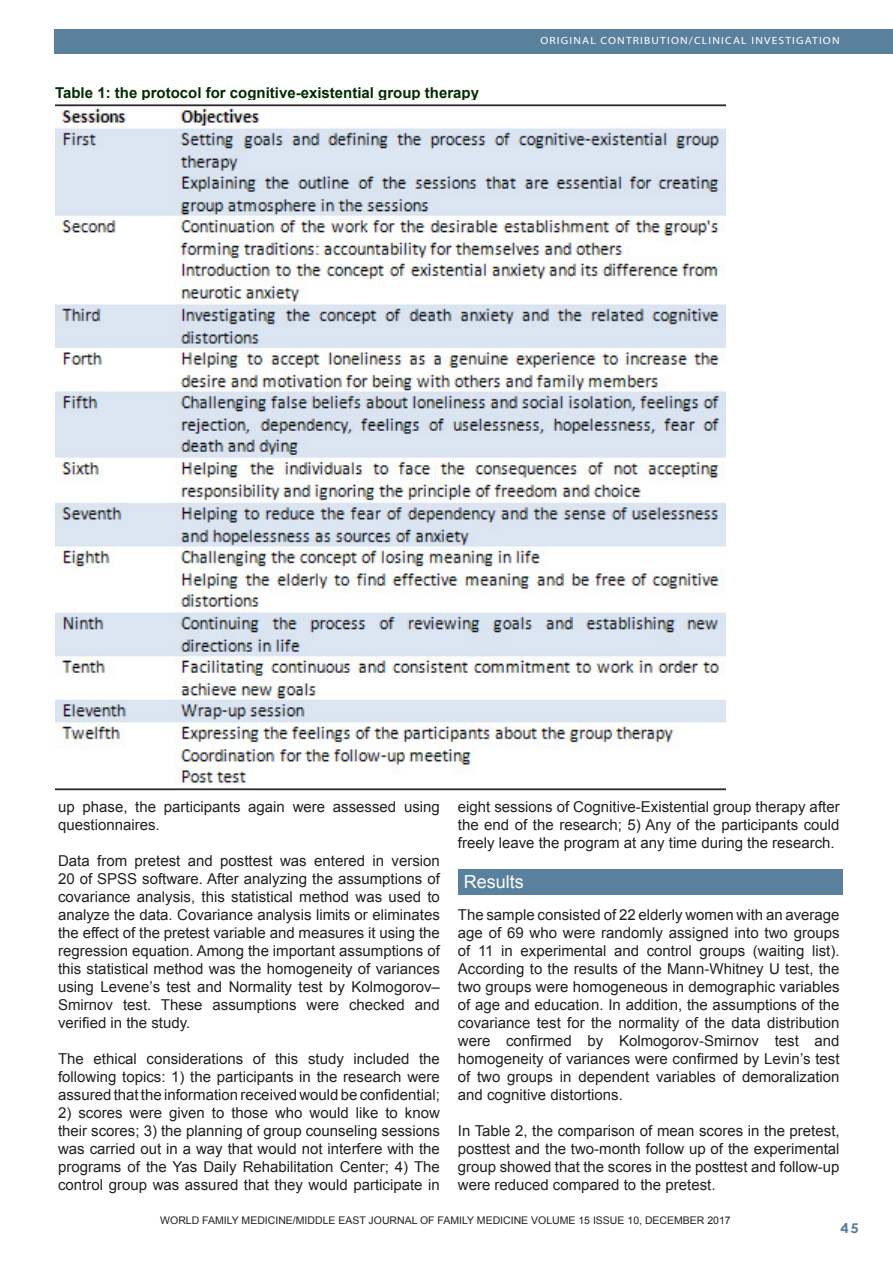
<style>
.page{position:relative;width:893px;height:1263px;background:#fff}
.page>*{position:absolute;margin:0;border:0;box-sizing:border-box;transform-origin:0 0}
.Footnote_Text{font:18px "Arial";color:#fff}
.Footnote_Text-2{font:15px/18px "Arial";color:#231f20;text-align:justify}
.Footnote_Text-3{font:700 15px "Arial";color:#002d00}
.t1{font:700 13.5px "Century Gothic";color:#59809c;scale:1.1 1}
.Footnote_Text-4{font:10.5px "Arial";color:#231f20}
.t2{font:10.5px "Myriad";letter-spacing:.1em;color:#fff;scale:1.1 1}
</style>
<div class="page">
<div style="left:54px;top:30px;width:839px;height:24px;background:#59809c"></div>
<img style="left:55px;top:101px;width:671px;height:690px">
<div style="left:458px;top:869px;width:385px;height:25px;background:#59809c"></div>
<p class="Footnote_Text-3" style="left:55px;top:83px;width:425px">Table 1: the protocol for cognitive-existential group therapy</p>
<p class="t2" style="left:540px;top:35px;width:273px">ORIGINAL CONTRIBUTION/CLINICAL INVESTIGATION</p>
<p class="Footnote_Text-2" style="left:58px;top:798px;width:383px">up phase, the participants again were assessed using questionnaires.</p>
<p class="Footnote_Text-2" style="left:58px;top:852px;width:383px">Data from pretest and posttest was entered in version 20 of SPSS software. After analyzing the assumptions of covariance analysis, this statistical method was used to analyze the data. Covariance analysis limits or eliminates the effect of the pretest variable and measures it using the regression equation. Among the important assumptions of this statistical method was the homogeneity of variances using Levene’s test and Normality test by Kolmogorov– Smirnov test. These assumptions were checked and verified in the study.</p>
<p class="Footnote_Text-2" style="left:58px;top:1050px;width:383px">The ethical considerations of this study included the following topics: 1) the participants in the research were assured that the information received would be confidential;</p>
<p class="Footnote_Text-2" style="left:58px;top:1104px;width:383px">2) scores were given to those who would like to know their scores; 3) the planning of group counseling sessions was carried out in a way that would not interfere with the programs of the Yas Daily Rehabilitation Center; 4) The control group was assured that they would participate in</p>
<p class="Footnote_Text-2" style="left:458px;top:798px;width:383px">eight sessions of Cognitive-Existential group therapy after the end of the research; 5) Any of the participants could freely leave the program at any time during the research.</p>
<p class="Footnote_Text" style="left:464px;top:870px;width:62px">Results</p>
<p class="Footnote_Text-2" style="left:458px;top:905px;width:383px">The sample consisted of 22 elderly women with an average age of 69 who were randomly assigned into two groups of 11 in experimental and control groups (waiting list).<br>According to the results of the Mann-Whitney U test, the two groups were homogeneous in demographic variables of age and education. In addition, the assumptions of the covariance test for the normality of the data distribution were confirmed by Kolmogorov-Smirnov test and homogeneity of variances were confirmed by Levin’s test of two groups in dependent variables of demoralization and cognitive distortions.</p>
<p class="Footnote_Text-2" style="left:458px;top:1121px;width:383px">In Table 2, the comparison of mean scores in the pretest, posttest and the two-month follow up of the experimental group showed that the scores in the posttest and follow-up were reduced compared to the pretest.</p>
<p class="Footnote_Text-4" style="left:160px;top:1214px;width:572px">WORLD FAMILY MEDICINE/MIDDLE EAST JOURNAL OF FAMILY MEDICINE VOLUME 15 ISSUE 10, DECEMBER 2017</p>
<p class="t1" style="left:840px;top:1218px;width:18px">45</p>
</div>
